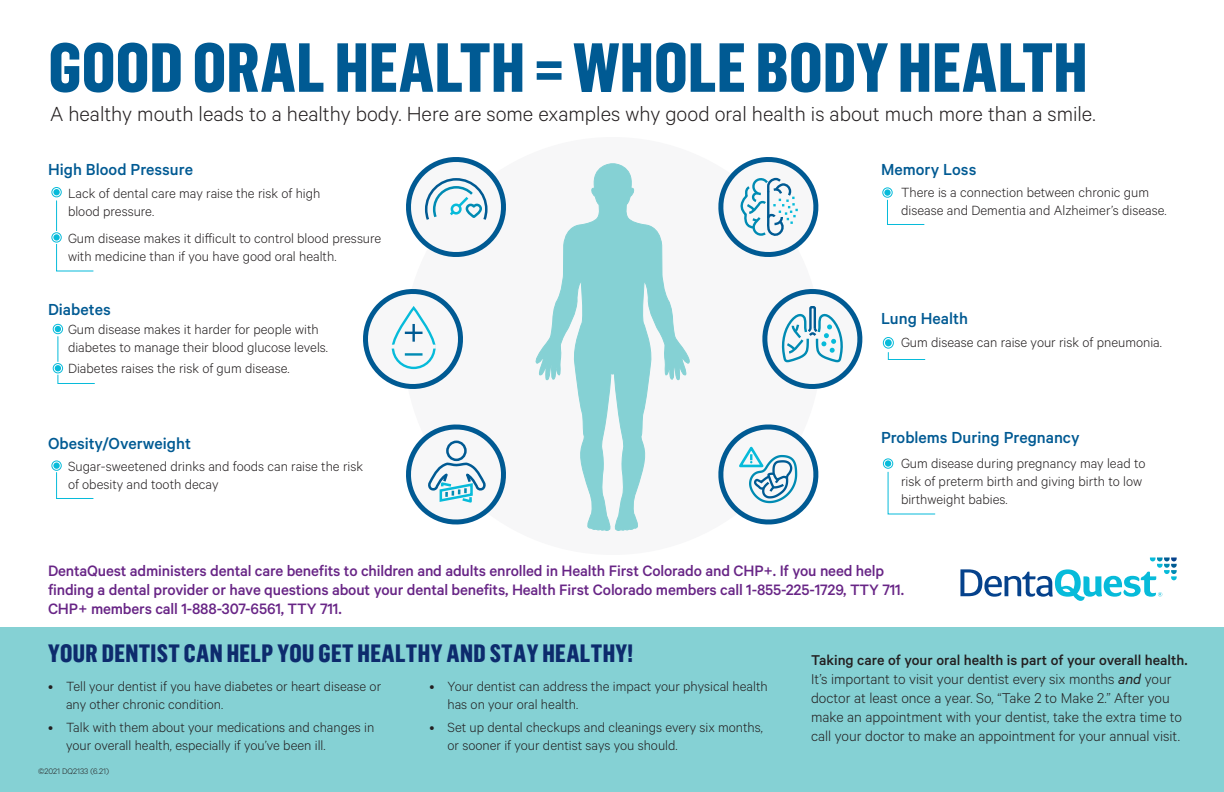
<style>
.page{position:relative;width:1224px;height:792px;background:#fff}
.page>*{position:absolute;margin:0;border:0;box-sizing:border-box;transform-origin:0 0}
.t1{font:800 68px "Flama Condensed";letter-spacing:.005em;color:#005a93}
.t2{font:800 25px "Flama Condensed";letter-spacing:.015em;color:#0d2b6d}
.t3{font:300 23px "Calibre";color:#231f20}
.t4{font:500 18px "Calibre";color:#005a93}
.t5{font:500 17px/19px "Calibre";letter-spacing:-.01em;color:#682586}
.t6{font:300 16px/19px "Calibre";color:#231f20}
.t7{font:300 15px/18px "Calibre";color:#231f20}
.t8{font:300 9px "Calibre";color:#231f20}
.s1{font-weight:500}
.s2{font-weight:400;font-style:italic}
</style>
<div class="page">
<div style="left:404px;top:137px;width:418px;height:418px;background:#f7f7f8;border-radius:50%"></div>
<svg style="left:960px;top:558px;width:217px;height:43px"></svg>
<svg style="left:535px;top:164px;width:155px;height:367px"></svg>
<svg style="left:406px;top:157px;width:100px;height:100px"></svg>
<div style="left:451px;top:204px;width:11px;height:11px;border:3px solid #07bbda;border-radius:50%"></div>
<svg style="left:406px;top:424px;width:100px;height:101px"></svg>
<svg style="left:363px;top:289px;width:100px;height:100px"></svg>
<hr style="left:405px;top:353px;width:18px;height:3px;background:#008bb3">
<svg style="left:718px;top:424px;width:101px;height:101px"></svg>
<svg style="left:718px;top:157px;width:101px;height:100px"></svg>
<svg style="left:762px;top:289px;width:101px;height:100px"></svg>
<div style="left:0;top:627px;width:1224px;height:165px;background:#85d1d4"></div>
<svg style="left:888px;top:352px;width:37px;height:8px"></svg>
<svg style="left:881px;top:335px;width:14px;height:15px"></svg>
<svg style="left:883px;top:338px;width:10px;height:10px"></svg>
<div style="left:883px;top:337px;width:11px;height:11px;border:1px solid #07bbda;border-radius:50%"></div>
<div style="left:885px;top:339px;width:7px;height:7px;background:#07bbda;border-radius:50%"></div>
<svg style="left:888px;top:472px;width:47px;height:42px"></svg>
<svg style="left:882px;top:457px;width:13px;height:13px"></svg>
<div style="left:883px;top:459px;width:10px;height:9px;border:1px solid #07bbda;border-radius:50%"></div>
<div style="left:885px;top:460px;width:6px;height:7px;background:#07bbda;border-radius:50%"></div>
<svg style="left:881px;top:186px;width:13px;height:13px"></svg>
<div style="left:883px;top:188px;width:9px;height:9px;border:1px solid #07bbda;border-radius:50%"></div>
<svg style="left:884px;top:189px;width:7px;height:7px"></svg>
<svg style="left:887px;top:200px;width:38px;height:25px"></svg>
<svg style="left:50px;top:459px;width:13px;height:13px"></svg>
<div style="left:52px;top:461px;width:9px;height:9px;background:#dcf5f9;border-radius:50%"></div>
<div style="left:52px;top:461px;width:9px;height:10px;border:1px solid #07bbda;border-radius:50%"></div>
<svg style="left:53px;top:462px;width:7px;height:7px"></svg>
<svg style="left:56px;top:472px;width:38px;height:27px"></svg>
<svg style="left:51px;top:323px;width:13px;height:13px"></svg>
<div style="left:53px;top:324px;width:10px;height:10px;border:1px solid #07bbda;border-radius:50%"></div>
<div style="left:53px;top:363px;width:10px;height:10px;border:1px solid #07bbda;border-radius:50%"></div>
<svg style="left:55px;top:326px;width:40px;height:58px"></svg>
<svg style="left:50px;top:186px;width:13px;height:13px"></svg>
<div style="left:52px;top:187px;width:9px;height:10px;border:1px solid #07bbda;border-radius:50%"></div>
<div style="left:53px;top:189px;width:7px;height:6px;background:#07bbda;border-radius:50%"></div>
<svg style="left:56px;top:200px;width:38px;height:72px"></svg>
<svg style="left:50px;top:231px;width:13px;height:13px"></svg>
<div style="left:52px;top:233px;width:9px;height:9px;border:1px solid #07bbda;border-radius:50%"></div>
<svg style="left:53px;top:234px;width:7px;height:7px"></svg>
<p class="t1" style="left:48px;top:24px;width:1041px">GOOD ORAL HEALTH = WHOLE BODY HEALTH</p>
<p class="t3" style="left:50px;top:101px;width:1047px">A healthy mouth leads to a healthy body. Here are some examples why good oral health is about much more than a smile.</p>
<p class="t4" style="left:48px;top:159px;width:147px">High Blood Pressure</p>
<p class="t7" style="left:68px;top:183px;width:254px">Lack of dental care may raise the risk of high blood pressure.</p>
<p class="t7" style="left:68px;top:228px;width:315px">Gum disease makes it difficult to control blood pressure with medicine than if you have good oral health.</p>
<p class="t4" style="left:48px;top:299px;width:64px">Diabetes</p>
<p class="t7" style="left:68px;top:320px;width:262px">Gum disease makes it harder for people with diabetes to manage their blood glucose levels.</p>
<p class="t7" style="left:68px;top:359px;width:223px">Diabetes raises the risk of gum disease.</p>
<p class="t4" style="left:48px;top:433px;width:145px">Obesity/Overweight</p>
<p class="t7" style="left:68px;top:456px;width:297px">Sugar-sweetened drinks and foods can raise the risk of obesity and tooth decay</p>
<p class="t4" style="left:881px;top:159px;width:97px">Memory Loss</p>
<p class="t7" style="left:901px;top:182px;width:267px">There is a connection between chronic gum disease and Dementia and Alzheimer’s disease.</p>
<p class="t4" style="left:881px;top:308px;width:89px">Lung Health</p>
<p class="t7" style="left:901px;top:333px;width:262px">Gum disease can raise your risk of pneumonia.</p>
<p class="t4" style="left:881px;top:427px;width:200px">Problems During Pregnancy</p>
<p class="t7" style="left:901px;top:453px;width:246px">Gum disease during pregnancy may lead to risk of preterm birth and giving birth to low birthweight babies.</p>
<p class="t5" style="left:48px;top:561px;width:858px">DentaQuest administers dental care benefits to children and adults enrolled in Health First Colorado and CHP+. If you need help finding a dental provider or have questions about your dental benefits, Health First Colorado members call 1-855-225-1729, TTY 711.<br>CHP+ members call 1-888-307-6561, TTY 711.</p>
<p class="t2" style="left:48px;top:638px;width:586px">YOUR DENTIST CAN HELP YOU GET HEALTHY AND STAY HEALTHY!</p>
<p class="t7" style="left:66px;top:676px;width:317px;text-indent:-18px">• Tell your dentist if you have diabetes or heart disease or any other chronic condition.</p>
<p class="t7" style="left:66px;top:717px;width:310px;text-indent:-18px">• Talk with them about your medications and changes in your overall health, especially if you’ve been ill.</p>
<p class="t8" style="left:38px;top:766px;width:72px">©2021 DQ2133 (6.21)</p>
<p class="t7" style="left:448px;top:676px;width:322px;text-indent:-18px">• Your dentist can address the impact your physical health has on your oral health.</p>
<p class="t7" style="left:448px;top:717px;width:317px;text-indent:-18px">• Set up dental checkups and cleanings every six months, or sooner if your dentist says you should.</p>
<p class="t6" style="left:811px;top:650px;width:378px"><span class="s1">Taking care of your oral health is part of your overall health.<br></span>It’s important to visit your dentist every six months <span class="s2">and</span> your doctor at least once a year. So, “Take 2 to Make 2.” After you make an appointment with your dentist, take the extra time to call your doctor to make an appointment for your annual visit.</p>
</div>
